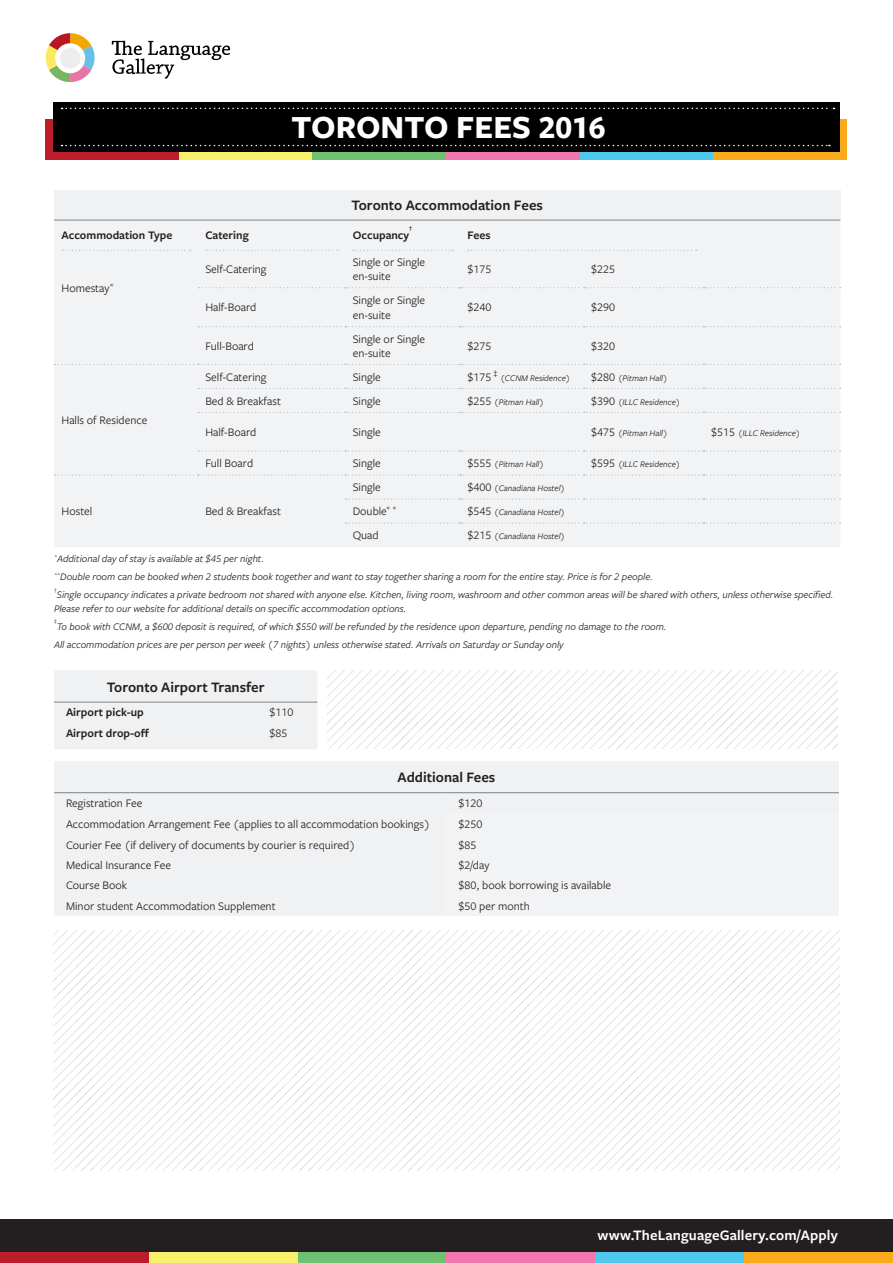
<style>
.page{position:relative;width:893px;height:1263px;background:#fff}
.page>*{position:absolute;margin:0;border:0;box-sizing:border-box;transform-origin:0 0}
.t1{font:700 33.45px "Freight Sans Pro";color:#fff}
.Table_Header{font:600 15px "Freight Sans Pro";color:#231f20}
.t2{font:600 15px "Freight Sans Pro";letter-spacing:.01em;color:#fff}
.Table_Body{font:12px/14.4px "Freight Sans Pro";color:#231f20}
.Rule_Below{font:600 12px "Freight Sans Pro";color:#231f20}
.Rule_Below-2{font:12px "Freight Sans Pro";color:#231f20}
.t3{font:italic 10.5px/13.5px "Freight Sans Pro";color:#231f20}
.Table_Body-2{font:italic 9px "Freight Sans Pro";color:#231f20}
.t4{font:italic 6.15px "Freight Sans Pro";color:#231f20}
.Rule_Below-3{font:600 6.15px "Freight Sans Pro";color:#231f20}
.s1{font-style:normal;font-size:12px}
</style>
<div class="page">
<div style="left:45px;top:119px;width:134px;height:41px;background:#be1d2c"></div>
<div style="left:179px;top:119px;width:134px;height:41px;background:#f8f16c"></div>
<div style="left:313px;top:119px;width:133px;height:41px;background:#6dc171"></div>
<div style="left:446px;top:119px;width:134px;height:41px;background:#f178ae"></div>
<div style="left:580px;top:119px;width:134px;height:41px;background:#4ec8ed"></div>
<div style="left:714px;top:119px;width:133px;height:41px;background:#faab1a"></div>
<div style="left:54px;top:102px;width:786px;height:50px;background:#000001"></div>
<svg style="left:61px;top:145px;width:769px;height:1px"></svg>
<svg style="left:62px;top:108px;width:772px;height:1px"></svg>
<div style="left:0;top:1219px;width:893px;height:36px;background:#231f20"></div>
<div style="left:149px;top:1252px;width:149px;height:11px;background:#f8f16c"></div>
<div style="left:0;top:1252px;width:149px;height:11px;background:#be1d2c"></div>
<div style="left:298px;top:1252px;width:148px;height:11px;background:#6dc171"></div>
<div style="left:446px;top:1252px;width:149px;height:11px;background:#f178ae"></div>
<div style="left:595px;top:1252px;width:149px;height:11px;background:#4ec8ed"></div>
<div style="left:744px;top:1252px;width:149px;height:11px;background:#faab1a"></div>
<svg style="left:46px;top:33px;width:49px;height:49px"></svg>
<div style="left:55px;top:43px;width:30px;height:30px;background:#fff;border-radius:50%"></div>
<div style="left:60px;top:48px;width:20px;height:21px;background:#ededed;border-radius:50%"></div>
<svg style="left:112px;top:41px;width:118px;height:38px"></svg>
<div style="left:54px;top:190px;width:786px;height:30px;background:#f0f1f2"></div>
<div style="left:54px;top:221px;width:786px;height:326px;background:#f2f3f4"></div>
<svg style="left:198px;top:287px;width:643px;height:1px"></svg>
<svg style="left:198px;top:326px;width:643px;height:1px"></svg>
<svg style="left:198px;top:388px;width:643px;height:1px"></svg>
<svg style="left:198px;top:412px;width:643px;height:1px"></svg>
<svg style="left:198px;top:450px;width:643px;height:2px"></svg>
<svg style="left:346px;top:498px;width:495px;height:2px"></svg>
<svg style="left:346px;top:522px;width:495px;height:2px"></svg>
<svg style="left:55px;top:364px;width:786px;height:1px"></svg>
<svg style="left:55px;top:474px;width:786px;height:2px"></svg>
<hr style="left:54px;top:220px;width:144px;height:1px;background:#808285">
<hr style="left:198px;top:220px;width:147px;height:1px;background:#808285">
<hr style="left:345px;top:220px;width:115px;height:1px;background:#808285">
<hr style="left:460px;top:220px;width:124px;height:1px;background:#808285">
<hr style="left:584px;top:220px;width:120px;height:1px;background:#808285">
<hr style="left:704px;top:220px;width:136px;height:1px;background:#808285">
<svg style="left:62px;top:250px;width:129px;height:1px"></svg>
<svg style="left:206px;top:250px;width:132px;height:1px"></svg>
<svg style="left:353px;top:250px;width:100px;height:1px"></svg>
<svg style="left:468px;top:250px;width:229px;height:1px"></svg>
<div style="left:54px;top:761px;width:785px;height:155px;background:#f0f1f2"></div>
<div style="left:446px;top:814px;width:393px;height:102px;background:#f2f3f4"></div>
<hr style="left:54px;top:792px;width:392px;height:1px;background:#808285">
<hr style="left:446px;top:792px;width:393px;height:1px;background:#808285">
<svg style="left:54px;top:930px;width:785px;height:241px"></svg>
<svg style="left:327px;top:670px;width:511px;height:79px"></svg>
<div style="left:54px;top:671px;width:263px;height:78px;background:#f0f1f2"></div>
<hr style="left:54px;top:702px;width:203px;height:1px;background:#808285">
<hr style="left:257px;top:702px;width:60px;height:1px;background:#808285">
<p class="t1" style="left:291px;top:104px;width:316px">TORONTO FEES 2016</p>
<p class="Table_Header" style="left:351px;top:195px;width:193px">Toronto Accommodation Fees</p>
<p class="Rule_Below-3" style="left:409px;top:224px;width:5px">†</p>
<p class="Rule_Below" style="left:62px;top:227px;width:112px">Accommodation Type</p>
<p class="Rule_Below" style="left:205px;top:227px;width:45px">Catering</p>
<p class="Rule_Below" style="left:353px;top:227px;width:58px">Occupancy</p>
<p class="Rule_Below" style="left:467px;top:227px;width:25px">Fees</p>
<p class="Table_Body" style="left:62px;top:280px;width:54px">Homestay<sup>*</sup></p>
<p class="Table_Body" style="left:62px;top:412px;width:88px">Halls of Residence</p>
<p class="Table_Body" style="left:205px;top:261px;width:63px">Self-Catering</p>
<p class="Table_Body" style="left:353px;top:254px;width:74px">Single or Single en-suite</p>
<p class="Table_Body" style="left:467px;top:261px;width:25px">$175</p>
<p class="Table_Body" style="left:591px;top:261px;width:25px">$225</p>
<p class="Table_Body" style="left:205px;top:300px;width:52px">Half-Board</p>
<p class="Table_Body" style="left:353px;top:293px;width:74px">Single or Single en-suite</p>
<p class="Table_Body" style="left:467px;top:300px;width:25px">$240</p>
<p class="Table_Body" style="left:591px;top:300px;width:25px">$290</p>
<p class="Table_Body" style="left:205px;top:338px;width:50px">Full-Board</p>
<p class="Table_Body" style="left:353px;top:331px;width:74px">Single or Single en-suite</p>
<p class="Table_Body" style="left:467px;top:338px;width:25px">$275</p>
<p class="Table_Body" style="left:591px;top:338px;width:25px">$320</p>
<p class="Table_Body" style="left:205px;top:369px;width:63px">Self-Catering</p>
<p class="Table_Body" style="left:353px;top:369px;width:30px">Single</p>
<p class="Table_Body" style="left:467px;top:369px;width:32px">$175 <sup>‡</sup></p>
<p class="Table_Body-2" style="left:500px;top:372px;width:71px">(CCNM Residence)</p>
<p class="Table_Body-2" style="left:591px;top:372px;width:78px"><span class="s1">$280</span> (Pitman Hall)</p>
<p class="Table_Body" style="left:205px;top:393px;width:77px">Bed &amp; Breakfast</p>
<p class="Table_Body" style="left:353px;top:393px;width:30px">Single</p>
<p class="Table_Body-2" style="left:467px;top:396px;width:78px"><span class="s1">$255</span> (Pitman Hall)</p>
<p class="Table_Body-2" style="left:591px;top:396px;width:91px"><span class="s1">$390</span> (ILLC Residence)</p>
<p class="Table_Body" style="left:205px;top:424px;width:52px">Half-Board</p>
<p class="Table_Body" style="left:353px;top:424px;width:30px">Single</p>
<p class="Table_Body-2" style="left:591px;top:427px;width:78px"><span class="s1">$475</span> (Pitman Hall)</p>
<p class="Table_Body-2" style="left:711px;top:427px;width:91px"><span class="s1">$515</span> (ILLC Residence)</p>
<p class="Table_Body" style="left:205px;top:456px;width:49px">Full Board</p>
<p class="Table_Body" style="left:353px;top:456px;width:30px">Single</p>
<p class="Table_Body-2" style="left:467px;top:458px;width:78px"><span class="s1">$555</span> (Pitman Hall)</p>
<p class="Table_Body-2" style="left:591px;top:458px;width:91px"><span class="s1">$595</span> (ILLC Residence)</p>
<p class="Table_Body" style="left:62px;top:504px;width:32px">Hostel</p>
<p class="Table_Body" style="left:205px;top:504px;width:77px">Bed &amp; Breakfast</p>
<p class="Table_Body" style="left:353px;top:480px;width:30px">Single</p>
<p class="Table_Body-2" style="left:467px;top:482px;width:99px"><span class="s1">$400</span> (Canadiana Hostel)</p>
<p class="Table_Body" style="left:353px;top:504px;width:46px">Double<sup>*</sup> <sup>*</sup></p>
<p class="Table_Body-2" style="left:467px;top:506px;width:99px"><span class="s1">$545</span> (Canadiana Hostel)</p>
<p class="Table_Body" style="left:353px;top:528px;width:27px">Quad</p>
<p class="Table_Body-2" style="left:467px;top:530px;width:99px"><span class="s1">$215</span> (Canadiana Hostel)</p>
<p class="t3" style="left:54px;top:551px;width:212px"><sup>*</sup>Additional day of stay is available at $45 per night.</p>
<p class="t3" style="left:54px;top:569px;width:600px"><sup>**</sup>Double room can be booked when 2 students book together and want to stay together sharing a room for the entire stay. Price is for 2 people.</p>
<p class="t4" style="left:54px;top:585px;width:4px">†</p>
<p class="t3" style="left:54px;top:587px;width:781px">Single occupancy indicates a private bedroom not shared with anyone else. Kitchen, living room, washroom and other common areas will be shared with others, unless otherwise specified.<br>Please refer to our website for additional details on specific accommodation options.</p>
<p class="t4" style="left:54px;top:617px;width:4px">‡</p>
<p class="t3" style="left:57px;top:619px;width:611px">To book with CCNM, a $600 deposit is required, of which $550 will be refunded by the residence upon departure, pending no damage to the room.</p>
<p class="t3" style="left:54px;top:637px;width:511px">All accommodation prices are per person per week (7 nights) unless otherwise stated. Arrivals on Saturday or Sunday only</p>
<p class="Table_Header" style="left:107px;top:676px;width:159px">Toronto Airport Transfer</p>
<p class="Rule_Below" style="left:66px;top:704px;width:79px">Airport pick-up</p>
<p class="Rule_Below-2" style="left:269px;top:704px;width:25px">$110</p>
<p class="Rule_Below" style="left:66px;top:725px;width:85px">Airport drop-off</p>
<p class="Table_Body" style="left:269px;top:726px;width:19px">$85</p>
<p class="Table_Header" style="left:398px;top:767px;width:99px">Additional Fees</p>
<p class="Rule_Below-2" style="left:66px;top:795px;width:78px">Registration Fee</p>
<p class="Rule_Below-2" style="left:458px;top:795px;width:25px">$120</p>
<p class="Table_Body" style="left:66px;top:816px;width:366px">Accommodation Arrangement Fee (applies to all accommodation bookings)</p>
<p class="Table_Body" style="left:458px;top:816px;width:25px">$250</p>
<p class="Table_Body" style="left:66px;top:837px;width:291px">Courier Fee (if delivery of documents by courier is required)</p>
<p class="Table_Body" style="left:458px;top:837px;width:19px">$85</p>
<p class="Table_Body" style="left:66px;top:857px;width:106px">Medical Insurance Fee</p>
<p class="Table_Body" style="left:458px;top:857px;width:33px">$2/day</p>
<p class="Table_Body" style="left:66px;top:878px;width:63px">Course Book</p>
<p class="Table_Body" style="left:458px;top:878px;width:154px">$80, book borrowing is available</p>
<p class="Table_Body" style="left:66px;top:898px;width:211px">Minor student Accommodation Supplement</p>
<p class="Table_Body" style="left:458px;top:898px;width:73px">$50 per month</p>
<h2 class="t2" style="left:598px;top:1225px;width:242px">www.TheLanguageGallery.com/Apply</h2>
</div>
